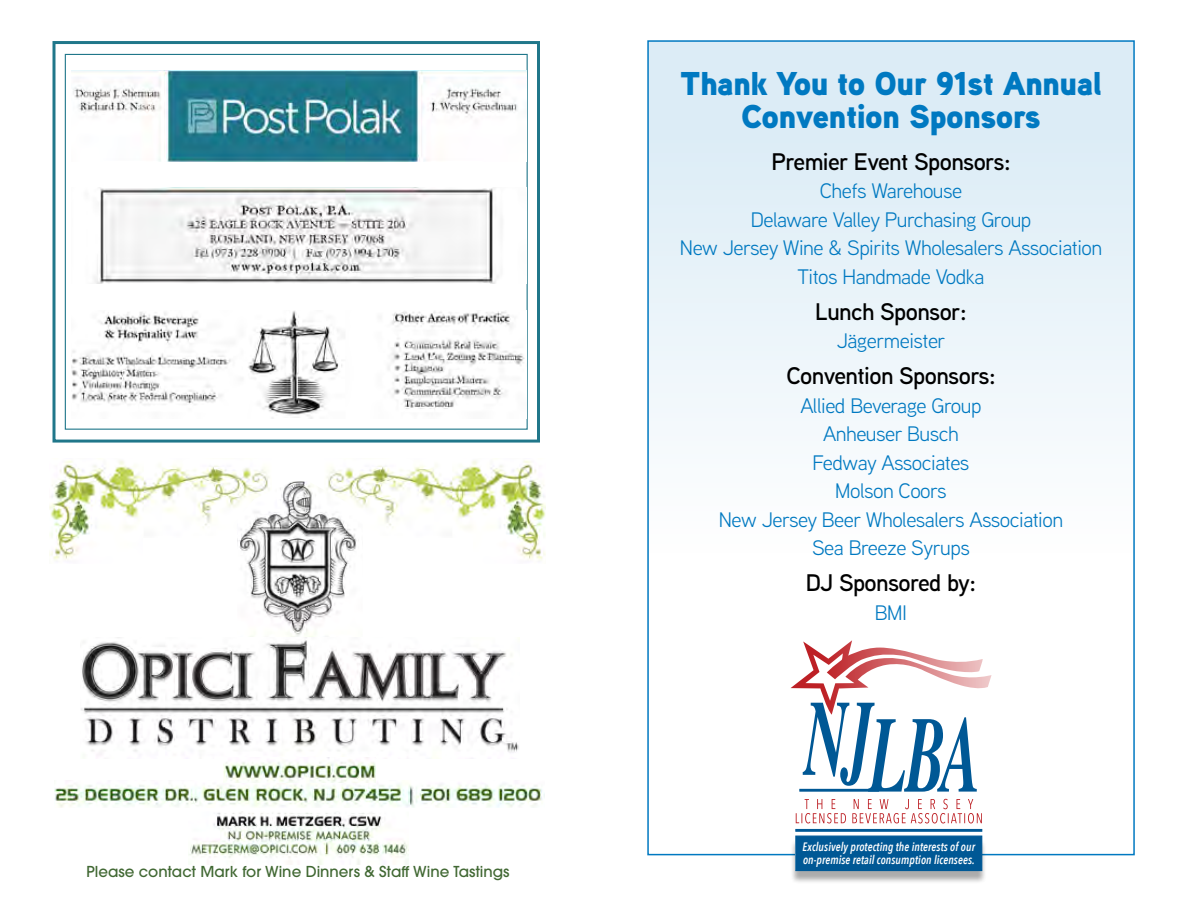
<style>
.page{position:relative;width:1188px;height:918px;background:#fff}
.page>*{position:absolute;margin:0;border:0;box-sizing:border-box;transform-origin:0 0}
.t1{font:900 33px/33px "Aaux Next";letter-spacing:-.02em;color:#0079c1;text-align:center}
.t2{font:600 24px "Aaux Next";letter-spacing:-.025em;color:#000}
.t3{font:21px/28.5px "Aaux Next";letter-spacing:-.025em;color:#0079c1;text-align:center}
.t4{font:500 15px "ITC Avant Garde Pro";color:#416833}
.t5{font:italic 600 12.15px/12.1px "Avenir Next Condensed";letter-spacing:.01em;color:#fff;scale:.9 1}
</style>
<div class="page">
<img style="left:326px;top:460px;width:220px;height:100px">
<img style="left:50px;top:460px;width:220px;height:100px">
<img style="left:54px;top:781px;width:491px;height:27px">
<div style="left:143px;top:538px;width:329px;height:42px;background:#fff"></div>
<img style="left:237px;top:481px;width:126px;height:156px">
<img style="left:81px;top:637px;width:438px;height:119px">
<img style="left:189px;top:812px;width:219px;height:53px">
<img style="left:224px;top:757px;width:151px;height:25px">
<div style="left:648px;top:41px;width:486px;height:758px;background:linear-gradient(to bottom,#daebf6,#fff)"></div>
<div style="left:52px;top:41px;width:488px;height:402px;background:#fff;border:3px solid #20778a"></div>
<div style="left:65px;top:54px;width:463px;height:376px;background:#fff;border:1px solid #20778a"></div>
<img style="left:71px;top:70px;width:455px;height:92px">
<img style="left:71px;top:310px;width:454px;height:108px">
<img style="left:94px;top:188px;width:405px;height:96px">
<div style="left:790px;top:840px;width:197px;height:44px;background:#000;opacity:.33"></div>
<div style="left:800px;top:806px;width:174px;height:34px;background:linear-gradient(to right,#fcfdfe,#fcfdfe)"></div>
<svg style="left:796px;top:799px;width:186px;height:24px"></svg>
<svg style="left:791px;top:640px;width:201px;height:152px"></svg>
<div style="left:795px;top:829px;width:187px;height:3px;background:#005895;border:1px solid #005895"></div>
<div style="left:795px;top:836px;width:187px;height:35px;background:#005895"></div>
<p class="t4" style="left:87px;top:862px;width:425px">Please contact Mark for Wine Dinners &amp; Staff Wine Tastings</p>
<h1 class="t1" style="left:680px;top:67px;width:423px">Thank You to Our 91st Annual<br>Convention Sponsors</h1>
<p class="t2" style="left:771px;top:145px;width:241px">Premier Event Sponsors:</p>
<p class="t3" style="left:680px;top:176px;width:424px">Chefs Warehouse<br>Delaware Valley Purchasing Group<br>New Jersey Wine &amp; Spirits Wholesalers Association<br>Titos Handmade Vodka</p>
<p class="t2" style="left:815px;top:295px;width:153px">Lunch Sponsor:</p>
<p class="t3" style="left:837px;top:326px;width:110px">Jägermeister</p>
<p class="t2" style="left:786px;top:359px;width:211px">Convention Sponsors:</p>
<p class="t3" style="left:719px;top:391px;width:346px">Allied Beverage Group<br>Anheuser Busch<br>Fedway Associates<br>Molson Coors<br>New Jersey Beer Wholesalers Association<br>Sea Breeze Syrups</p>
<p class="t2" style="left:806px;top:566px;width:172px">DJ Sponsored by:</p>
<p class="t3" style="left:875px;top:598px;width:34px">BMI</p>
<p class="t5" style="left:803px;top:841px;width:193px">Exclusively protecting the interests of our on-premise retail consumption licensees.</p>
</div>
